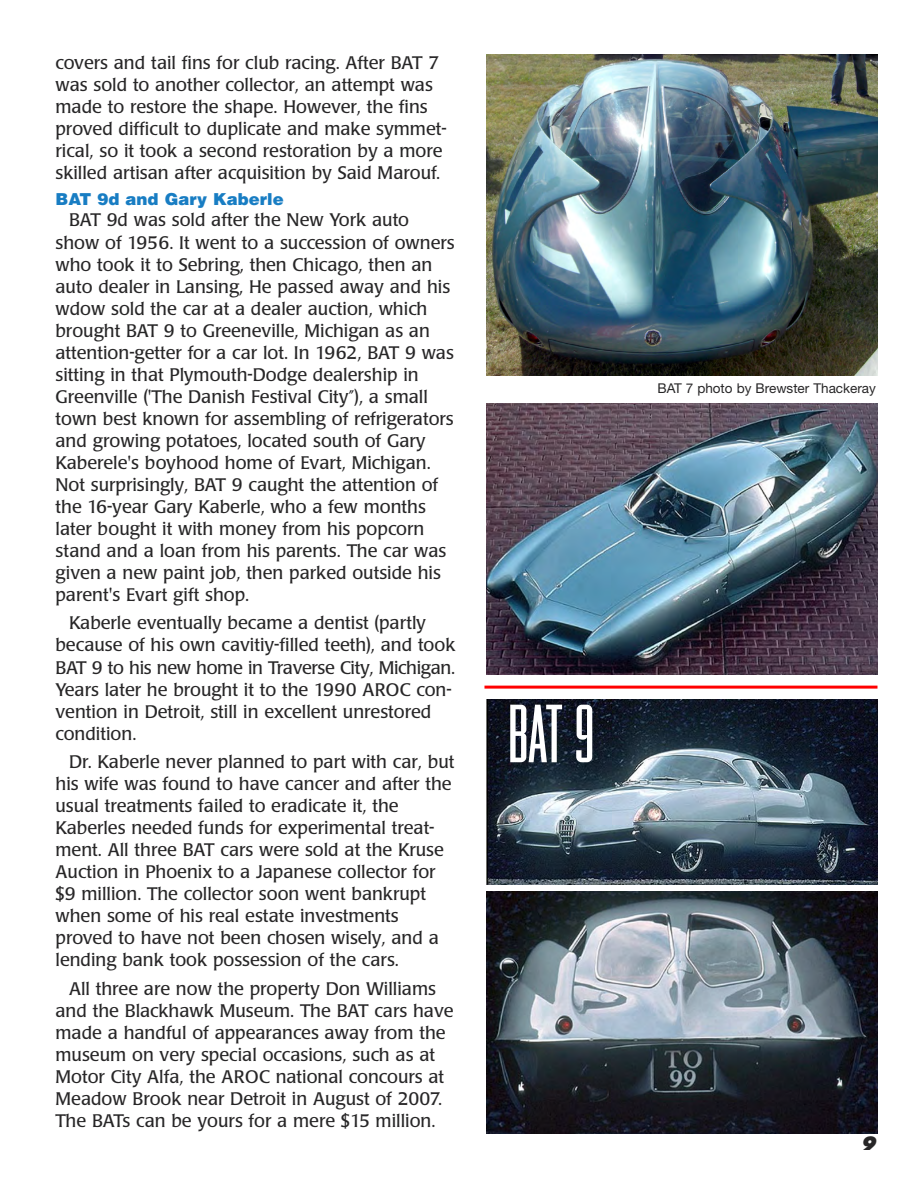
<style>
.page{position:relative;width:918px;height:1188px;background:#fff}
.page>*{position:absolute;margin:0;border:0;box-sizing:border-box;transform-origin:0 0}
.t1{font:condensed 72px "Odeon";color:#fff}
.t2{font:18px/22px "Poppl Laudatio";color:#272627}
.t3{font:italic 800 18px "Futura";color:#272627}
.t4{font:900 16.5px "Helvetica";color:#187dc3}
.t5{font:13.5px "Helvetica Neue";color:#272627}
</style>
<div class="page">
<img style="left:486px;top:54px;width:392px;height:321px">
<img style="left:486px;top:891px;width:392px;height:243px">
<img style="left:486px;top:700px;width:392px;height:184px">
<img style="left:486px;top:404px;width:392px;height:271px">
<hr style="left:484px;top:686px;width:394px;height:3px;background:#f00">
<p class="t2" style="left:56px;top:52px;width:393px">covers and tail fins for club racing. After BAT 7 was sold to another collector, an attempt was made to restore the shape. However, the fins proved difficult to duplicate and make symmet&shy;rical, so it took a second restoration by a more skilled artisan after acquisition by Said Marouf.</p>
<p class="t4" style="left:56px;top:188px;width:230px">BAT 9d and Gary Kaberle</p>
<p class="t2" style="left:56px;top:210px;width:401px;text-indent:13px">BAT 9d was sold after the New York auto show of 1956. It went to a succession of owners who took it to Sebring, then Chicago, then an auto dealer in Lansing, He passed away and his wdow sold the car at a dealer auction, which brought BAT 9 to Greeneville, Michigan as an attention-getter for a car lot. In 1962, BAT 9 was sitting in that Plymouth-Dodge dealership in Greenville ('The Danish Festival City”), a small town best known for assembling of refrigerators and growing potatoes, located south of Gary Kaberele's boyhood home of Evart, Michigan.<br>Not surprisingly, BAT 9 caught the attention of the 16-year Gary Kaberle, who a few months later bought it with money from his popcorn stand and a loan from his parents. The car was given a new paint job, then parked outside his parent's Evart gift shop.</p>
<p class="t2" style="left:56px;top:613px;width:402px;text-indent:14px">Kaberle eventually became a dentist (partly because of his own cavitiy-filled teeth), and took BAT 9 to his new home in Traverse City, Michigan.<br>Years later he brought it to the 1990 AROC con&shy;vention in Detroit, still in excellent unrestored condition.</p>
<p class="t2" style="left:56px;top:751px;width:401px;text-indent:14px">Dr. Kaberle never planned to part with car, but his wife was found to have cancer and after the usual treatments failed to eradicate it, the Kaberles needed funds for experimental treat&shy;ment. All three BAT cars were sold at the Kruse Auction in Phoenix to a Japanese collector for $9 million. The collector soon went bankrupt when some of his real estate investments proved to have not been chosen wisely, and a lending bank took possession of the cars.</p>
<p class="t2" style="left:56px;top:978px;width:400px;text-indent:14px">All three are now the property Don Williams and the Blackhawk Museum. The BAT cars have made a handful of appearances away from the museum on very special occasions, such as at Motor City Alfa, the AROC national concours at Meadow Brook near Detroit in August of 2007.<br>The BATs can be yours for a mere $15 million.</p>
<h1 class="t1" style="left:508px;top:694px;width:88px">BAT 9</h1>
<p class="t5" style="left:657px;top:380px;width:220px">BAT 7 photo by Brewster Thackeray</p>
<p class="t3" style="left:861px;top:1132px;width:16px">9</p>
</div>
